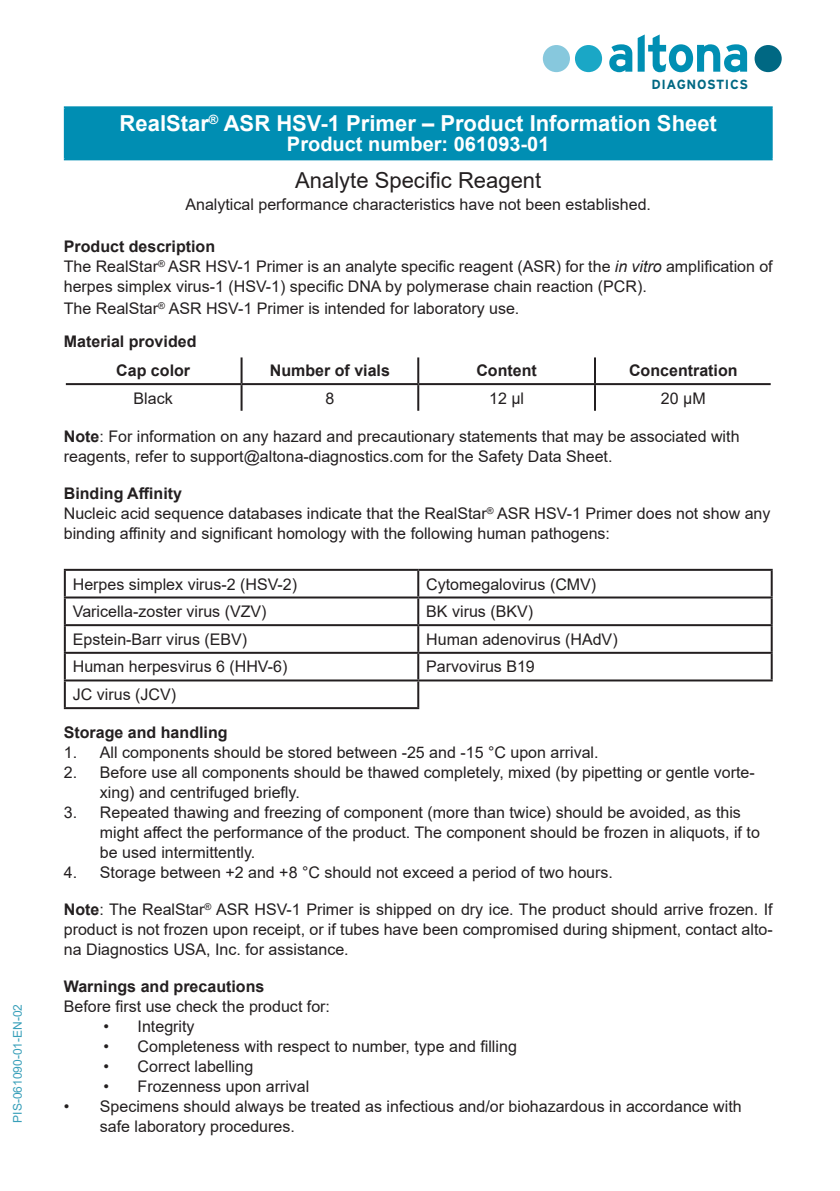
<style>
.page{position:relative;width:840px;height:1191px;background:#fff}
.page>*{position:absolute;margin:0;border:0;box-sizing:border-box;transform-origin:0 0}
.t1{font:700 51px "Interstate";letter-spacing:-.03em;color:#008fb3}
.t2{font:700 22px "Arial";color:#fff}
.t3{font:22px "Arial";color:#231f20}
.t4{font:700 20px "Arial";color:#fff}
.Mengentext{font:16px/20px "Arial";color:#231f20}
.t5{font:700 16px "Arial";color:#231f20}
.t6{font:700 13.2px "Interstate";letter-spacing:.04em;color:#006883}
.Manual_number{font:12px "Arial";color:#389fb9}
.s1{font-style:italic}
.s2{font-weight:700}
</style>
<div class="page">
<div style="left:65px;top:107px;width:706px;height:52px;background:#008eb3"></div>
<hr style="left:64px;top:106px;width:708px;height:2px;background:#008eb3">
<hr style="left:64px;top:108px;width:2px;height:50px;background:#008eb3">
<hr style="left:770px;top:108px;width:2px;height:50px;background:#008eb3">
<hr style="left:64px;top:158px;width:708px;height:2px;background:#008eb3">
<svg style="left:66px;top:357px;width:704px;height:54px"></svg>
<hr style="left:240px;top:357px;width:2px;height:26px;background:#231f20">
<hr style="left:417px;top:357px;width:2px;height:26px;background:#231f20">
<hr style="left:593px;top:357px;width:2px;height:26px;background:#231f20">
<hr style="left:66px;top:383px;width:175px;height:2px;background:#231f20">
<hr style="left:241px;top:383px;width:177px;height:2px;background:#231f20">
<hr style="left:240px;top:385px;width:2px;height:26px;background:#231f20">
<hr style="left:418px;top:383px;width:176px;height:2px;background:#231f20">
<hr style="left:417px;top:385px;width:2px;height:26px;background:#231f20">
<hr style="left:594px;top:383px;width:176px;height:2px;background:#231f20">
<hr style="left:593px;top:385px;width:2px;height:26px;background:#231f20">
<hr style="left:64px;top:569px;width:354px;height:2px;background:#231f20">
<hr style="left:64px;top:571px;width:2px;height:25px;background:#231f20">
<hr style="left:418px;top:569px;width:354px;height:2px;background:#231f20">
<hr style="left:417px;top:571px;width:2px;height:25px;background:#231f20">
<hr style="left:770px;top:571px;width:2px;height:25px;background:#231f20">
<hr style="left:64px;top:596px;width:354px;height:2px;background:#231f20">
<hr style="left:64px;top:598px;width:2px;height:26px;background:#231f20">
<hr style="left:418px;top:596px;width:354px;height:2px;background:#231f20">
<hr style="left:417px;top:598px;width:2px;height:26px;background:#231f20">
<hr style="left:770px;top:598px;width:2px;height:26px;background:#231f20">
<hr style="left:64px;top:624px;width:354px;height:2px;background:#231f20">
<hr style="left:64px;top:626px;width:2px;height:26px;background:#231f20">
<hr style="left:418px;top:624px;width:354px;height:2px;background:#231f20">
<hr style="left:417px;top:626px;width:2px;height:26px;background:#231f20">
<hr style="left:770px;top:626px;width:2px;height:26px;background:#231f20">
<hr style="left:64px;top:652px;width:354px;height:2px;background:#231f20">
<hr style="left:64px;top:654px;width:2px;height:25px;background:#231f20">
<hr style="left:64px;top:679px;width:354px;height:2px;background:#231f20">
<hr style="left:64px;top:681px;width:2px;height:26px;background:#231f20">
<hr style="left:417px;top:681px;width:2px;height:26px;background:#231f20">
<hr style="left:64px;top:707px;width:355px;height:2px;background:#231f20">
<hr style="left:418px;top:652px;width:354px;height:2px;background:#231f20">
<hr style="left:417px;top:654px;width:2px;height:25px;background:#231f20">
<hr style="left:770px;top:654px;width:2px;height:25px;background:#231f20">
<hr style="left:418px;top:679px;width:354px;height:2px;background:#231f20">
<div style="left:542px;top:45px;width:27px;height:27px;background:#87c8dd;border-radius:50%"></div>
<div style="left:574px;top:45px;width:27px;height:27px;background:#1aa7c6;border-radius:50%"></div>
<div style="left:754px;top:45px;width:27px;height:27px;background:#006883;border-radius:50%"></div>
<p class="Manual_number" style="left:9px;top:1122px;width:120px;rotate:-90deg">PIS-061090-01-EN-02</p>
<p class="t1" style="left:606px;top:23px;width:144px">altona</p>
<p class="t6" style="left:651px;top:76px;width:98px">DIAGNOSTICS</p>
<p class="t2" style="left:119px;top:108px;width:598px">RealStar<sup>®</sup> ASR HSV-1 Primer – Product Information Sheet</p>
<p class="t4" style="left:287px;top:130px;width:264px">Product number: 061093-01</p>
<p class="t3" style="left:295px;top:165px;width:247px">Analyte Specific Reagent</p>
<p class="Mengentext" style="left:185px;top:194px;width:467px">Analytical performance characteristics have not been established.</p>
<p class="t5" style="left:64px;top:235px;width:153px">Product description</p>
<p class="Mengentext" style="left:64px;top:256px;width:710px">The RealStar<sup>®</sup> ASR HSV-1 Primer is an analyte specific reagent (ASR) for the <span class="s1">in vitro</span> amplification of herpes simplex virus-1 (HSV-1) specific DNA by polymerase chain reaction (PCR).</p>
<p class="Mengentext" style="left:64px;top:298px;width:457px">The RealStar<sup>®</sup> ASR HSV-1 Primer is intended for laboratory use.</p>
<p class="t5" style="left:64px;top:330px;width:134px">Material provided</p>
<p class="t5" style="left:116px;top:359px;width:75px">Cap color</p>
<p class="t5" style="left:270px;top:359px;width:122px">Number of vials</p>
<p class="t5" style="left:476px;top:359px;width:62px">Content</p>
<p class="t5" style="left:628px;top:359px;width:110px">Concentration</p>
<p class="Mengentext" style="left:133px;top:388px;width:41px">Black</p>
<p class="Mengentext" style="left:325px;top:388px;width:10px">8</p>
<p class="Mengentext" style="left:489px;top:388px;width:37px">12 µl</p>
<p class="Mengentext" style="left:660px;top:388px;width:46px">20 µM</p>
<p class="Mengentext" style="left:64px;top:426px;width:676px"><span class="s2">Note</span>: For information on any hazard and precautionary statements that may be associated with reagents, refer to support@altona-diagnostics.com for the Safety Data Sheet.</p>
<p class="t5" style="left:64px;top:482px;width:120px">Binding Affinity</p>
<p class="Mengentext" style="left:64px;top:503px;width:707px">Nucleic acid sequence databases indicate that the RealStar<sup>®</sup> ASR HSV-1 Primer does not show any binding affinity and significant homology with the following human pathogens:</p>
<p class="Mengentext" style="left:73px;top:574px;width:226px">Herpes simplex virus-2 (HSV-2)</p>
<p class="Mengentext" style="left:426px;top:574px;width:171px">Cytomegalovirus (CMV)</p>
<p class="Mengentext" style="left:73px;top:601px;width:195px">Varicella-zoster virus (VZV)</p>
<p class="Mengentext" style="left:426px;top:601px;width:108px">BK virus (BKV)</p>
<p class="Mengentext" style="left:73px;top:629px;width:176px">Epstein-Barr virus (EBV)</p>
<p class="Mengentext" style="left:426px;top:629px;width:193px">Human adenovirus (HAdV)</p>
<p class="Mengentext" style="left:73px;top:657px;width:216px">Human herpesvirus 6 (HHV-6)</p>
<p class="Mengentext" style="left:426px;top:657px;width:110px">Parvovirus B19</p>
<p class="Mengentext" style="left:73px;top:684px;width:105px">JC virus (JCV)</p>
<p class="t5" style="left:64px;top:721px;width:165px">Storage and handling</p>
<p class="Mengentext" style="left:64px;top:742px;width:536px">1. All components should be stored between -25 and -15 °C upon arrival.</p>
<p class="Mengentext" style="left:100px;top:762px;width:656px;text-indent:-36px">2. Before use all components should be thawed completely, mixed (by pipetting or gentle vorte&shy;xing) and centrifuged briefly.</p>
<p class="Mengentext" style="left:100px;top:802px;width:661px;text-indent:-36px">3. Repeated thawing and freezing of component (more than twice) should be avoided, as this might affect the performance of the product. The component should be frozen in aliquots, if to be used intermittently.</p>
<p class="Mengentext" style="left:64px;top:862px;width:550px">4. Storage between +2 and +8 °C should not exceed a period of two hours.</p>
<p class="Mengentext" style="left:64px;top:899px;width:710px;text-align:justify"><span class="s2">Note</span>: The RealStar<sup>®</sup> ASR HSV-1 Primer is shipped on dry ice. The product should arrive frozen. If product is not frozen upon receipt, or if tubes have been compromised during shipment, contact alto&shy;na Diagnostics USA, Inc. for assistance.</p>
<p class="t5" style="left:64px;top:975px;width:202px">Warnings and precautions</p>
<p class="Mengentext" style="left:64px;top:996px;width:267px">Before first use check the product for:</p>
<p class="Mengentext" style="left:103px;top:1016px;width:92px">• Integrity</p>
<p class="Mengentext" style="left:103px;top:1036px;width:414px">• Completeness with respect to number, type and filling</p>
<p class="Mengentext" style="left:103px;top:1056px;width:151px">• Correct labelling</p>
<p class="Mengentext" style="left:103px;top:1076px;width:207px">• Frozenness upon arrival</p>
<p class="Mengentext" style="left:100px;top:1096px;width:643px;text-indent:-36px">• Specimens should always be treated as infectious and/or biohazardous in accordance with safe laboratory procedures.</p>
</div>
